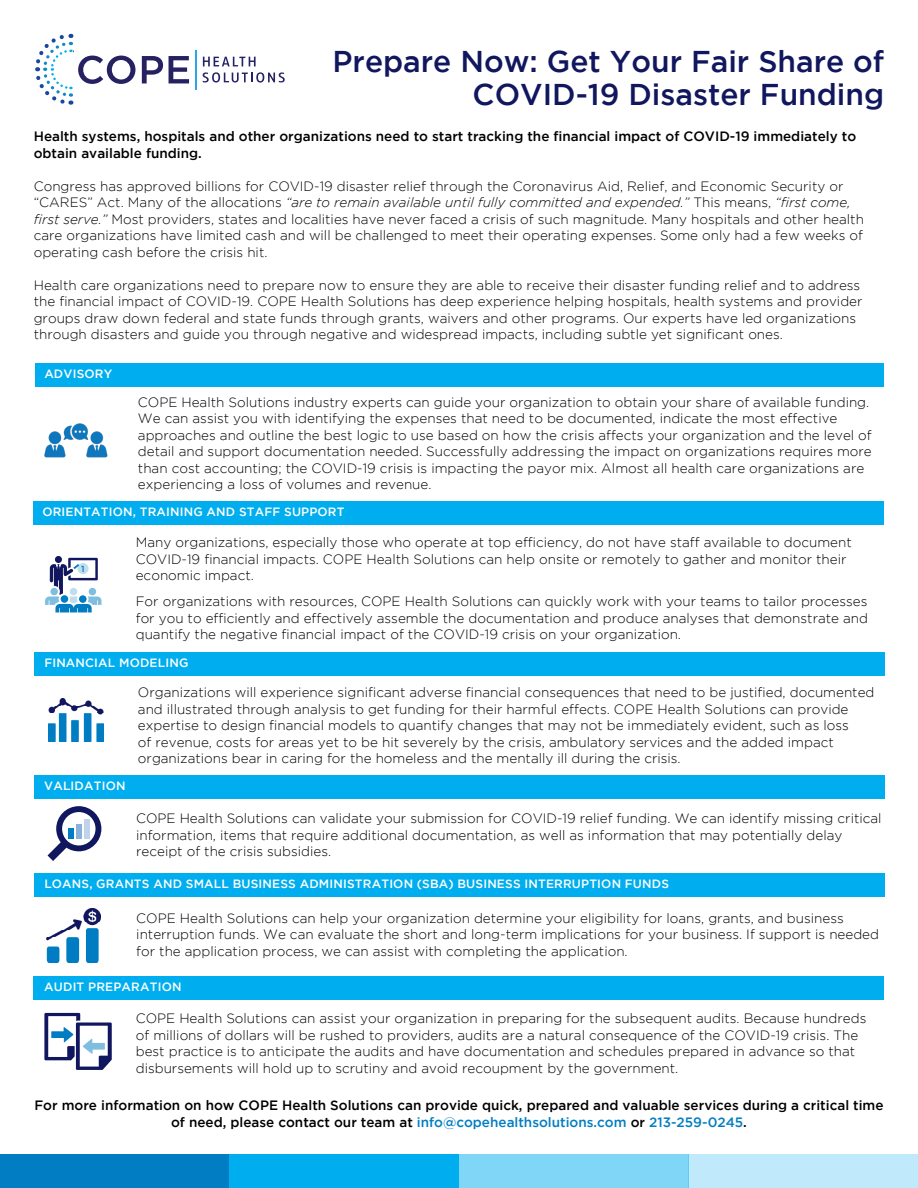
<style>
.page{position:relative;width:918px;height:1188px;background:#fff}
.page>*{position:absolute;margin:0;border:0;box-sizing:border-box;transform-origin:0 0}
.t1{font:500 30px/33px "Gotham";color:#11175e;text-align:right}
.t2{font:300 13.5px/16.5px "Gotham";color:#000}
.t3{font:500 13.5px/16.5px "Gotham";color:#000;text-align:center}
.t4{font:500 12px "Gotham";letter-spacing:.015em;color:#fff}
.t5{font:500 8.85px "Gotham";color:#007dc2}
.s1{font-style:italic}
.s2{color:#007dc3}
</style>
<div class="page">
<svg style="left:35px;top:33px;width:100px;height:72px"></svg>
<svg style="left:142px;top:56px;width:21px;height:27px"></svg>
<svg style="left:169px;top:56px;width:20px;height:27px"></svg>
<svg style="left:203px;top:57px;width:53px;height:9px"></svg>
<svg style="left:203px;top:72px;width:82px;height:11px"></svg>
<hr style="left:195px;top:51px;width:2px;height:39px;background:#27aae1">
<div style="left:0;top:1154px;width:230px;height:34px;background:#007dc3"></div>
<div style="left:459px;top:1154px;width:229px;height:34px;background:#80d6f7"></div>
<div style="left:230px;top:1154px;width:229px;height:34px;background:#00aeef"></div>
<div style="left:688px;top:1154px;width:230px;height:34px;background:#c0eafb"></div>
<div style="left:36px;top:364px;width:848px;height:23px;background:#00aeef"></div>
<img style="left:44px;top:423px;width:64px;height:35px">
<div style="left:34px;top:501px;width:850px;height:24px;background:#00aeef"></div>
<div style="left:55px;top:556px;width:7px;height:7px;background:#11175e;border-radius:50%"></div>
<svg style="left:45px;top:558px;width:57px;height:54px"></svg>
<div style="left:61px;top:595px;width:7px;height:8px;background:#007dc2;border-radius:50%"></div>
<div style="left:79px;top:595px;width:8px;height:8px;background:#007dc2;border-radius:50%"></div>
<div style="left:34px;top:977px;width:850px;height:23px;background:#00aeef"></div>
<svg style="left:44px;top:1013px;width:68px;height:57px"></svg>
<svg style="left:48px;top:806px;width:53px;height:55px"></svg>
<div style="left:68px;top:828px;width:6px;height:11px;background:#007dc3"></div>
<div style="left:76px;top:824px;width:6px;height:15px;background:#8ab0dd"></div>
<div style="left:84px;top:819px;width:6px;height:20px;background:#c1d2ed"></div>
<div style="left:34px;top:775px;width:850px;height:23px;background:#00aeef"></div>
<div style="left:34px;top:652px;width:850px;height:24px;background:#00aeef"></div>
<img style="left:48px;top:699px;width:55px;height:43px">
<div style="left:34px;top:874px;width:850px;height:23px;background:#00aeef"></div>
<img style="left:47px;top:908px;width:54px;height:55px">
<h1 class="t1" style="left:333px;top:44px;width:553px">Prepare Now: Get Your Fair Share of<br>COVID-19 Disaster Funding</h1>
<p class="t3" style="left:34px;top:128px;width:824px;text-align:left">Health systems, hospitals and other organizations need to start tracking the financial impact of COVID-19 immediately to obtain available funding.</p>
<p class="t2" style="left:34px;top:177px;width:832px">Congress has approved billions for COVID-19 disaster relief through the Coronavirus Aid, Relief, and Economic Security or “CARES” Act. Many of the allocations <span class="s1">“are to remain available until fully committed and expended.”</span> This means, <span class="s1">“first come, first serve.”</span> Most providers, states and localities have never faced a crisis of such magnitude. Many hospitals and other health care organizations have limited cash and will be challenged to meet their operating expenses. Some only had a few weeks of operating cash before the crisis hit.</p>
<p class="t2" style="left:34px;top:276px;width:830px">Health care organizations need to prepare now to ensure they are able to receive their disaster funding relief and to address the financial impact of COVID-19. COPE Health Solutions has deep experience helping hospitals, health systems and provider groups draw down federal and state funds through grants, waivers and other programs. Our experts have led organizations through disasters and guide you through negative and widespread impacts, including subtle yet significant ones.</p>
<p class="t4" style="left:44px;top:367px;width:69px">ADVISORY</p>
<p class="t2" style="left:138px;top:394px;width:735px">COPE Health Solutions industry experts can guide your organization to obtain your share of available funding.<br>We can assist you with identifying the expenses that need to be documented, indicate the most effective approaches and outline the best logic to use based on how the crisis affects your organization and the level of detail and support documentation needed. Successfully addressing the impact on organizations requires more than cost accounting; the COVID-19 crisis is impacting the payor mix. Almost all health care organizations are experiencing a loss of volumes and revenue.</p>
<p class="t4" style="left:42px;top:505px;width:304px">ORIENTATION, TRAINING AND STAFF SUPPORT</p>
<p class="t2" style="left:136px;top:534px;width:717px">Many organizations, especially those who operate at top efficiency, do not have staff available to document<br>COVID-19 financial impacts. COPE Health Solutions can help onsite or remotely to gather and monitor their economic impact.</p>
<p class="t2" style="left:136px;top:593px;width:734px;text-align:justify">For organizations with resources, COPE Health Solutions can quickly work with your teams to tailor processes for you to efficiently and effectively assemble the documentation and produce analyses that demonstrate and quantify the negative financial impact of the COVID-19 crisis on your organization.</p>
<p class="t5" style="left:81px;top:563px;width:5px">1</p>
<p class="t4" style="left:44px;top:656px;width:146px">FINANCIAL MODELING</p>
<p class="t2" style="left:138px;top:684px;width:738px">Organizations will experience significant adverse financial consequences that need to be justified, documented and illustrated through analysis to get funding for their harmful effects. COPE Health Solutions can provide expertise to design financial models to quantify changes that may not be immediately evident, such as loss<br>of revenue, costs for areas yet to be hit severely by the crisis, ambulatory services and the added impact organizations bear in caring for the homeless and the mentally ill during the crisis.</p>
<p class="t4" style="left:44px;top:779px;width:83px">VALIDATION</p>
<p class="t2" style="left:136px;top:810px;width:747px">COPE Health Solutions can validate your submission for COVID-19 relief funding. We can identify missing critical information, items that require additional documentation, as well as information that may potentially delay receipt of the crisis subsidies.</p>
<p class="t4" style="left:44px;top:877px;width:626px">LOANS, GRANTS AND SMALL BUSINESS ADMINISTRATION (SBA) BUSINESS INTERRUPTION FUNDS</p>
<p class="t2" style="left:136px;top:910px;width:744px">COPE Health Solutions can help your organization determine your eligibility for loans, grants, and business interruption funds. We can evaluate the short and long-term implications for your business. If support is needed for the application process, we can assist with completing the application.</p>
<p class="t4" style="left:44px;top:980px;width:139px">AUDIT PREPARATION</p>
<p class="t2" style="left:136px;top:1010px;width:732px">COPE Health Solutions can assist your organization in preparing for the subsequent audits. Because hundreds of millions of dollars will be rushed to providers, audits are a natural consequence of the COVID-19 crisis. The best practice is to anticipate the audits and have documentation and schedules prepared in advance so that disbursements will hold up to scrutiny and avoid recoupment by the government.</p>
<p class="t3" style="left:34px;top:1097px;width:851px">For more information on how COPE Health Solutions can provide quick, prepared and valuable services during a critical time of need, please contact our team at <span class="s2">info@copehealthsolutions.com</span> or <span class="s2">213-259-0245</span>.</p>
</div>
